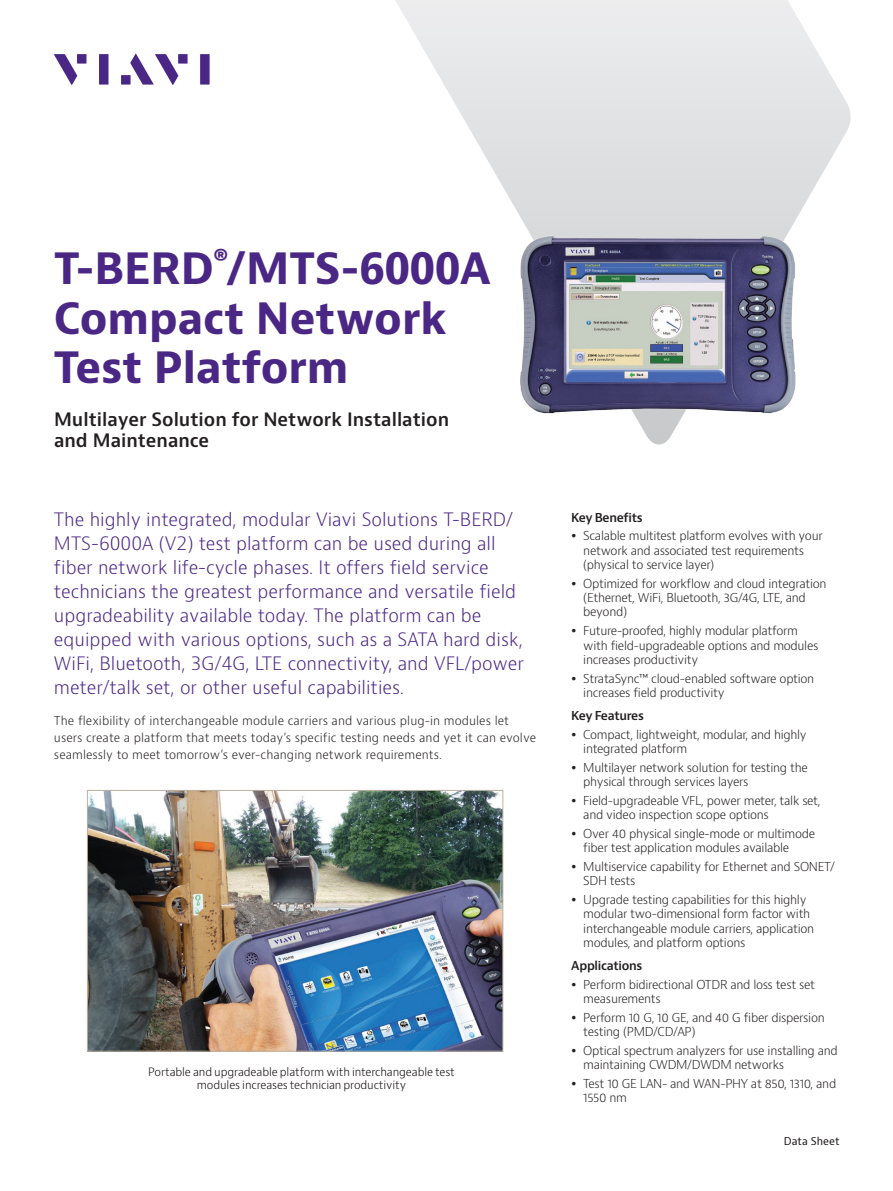
<style>
.page{position:relative;width:893px;height:1191px;background:#fff}
.page>*{position:absolute;margin:0;border:0;box-sizing:border-box;transform-origin:0 0}
.t1{font:700 42px/49.5px "Bernino Sans";color:#4a2785}
.t2{font:300 18px/24px "Bernino Sans";color:#4a2785}
.t3{font:600 18px/21px "Bernino Sans";color:#231f20}
.t4{font:300 12px/14.4px "Bernino Sans";letter-spacing:-.025em;color:#231f20}
.t5{font:300 12px/17.4px "Bernino Sans";letter-spacing:.005em;color:#231f20}
.t6{font:600 12px "Bernino Sans";letter-spacing:-.025em;color:#231f20}
.t7{font:300 11.25px/13.5px "Bernino Sans";letter-spacing:-.01em;color:#110a0c;text-align:center}
.t8{font:10.5px "Bernino Sans";color:#231f20}
</style>
<div class="page">
<svg style="left:54px;top:54px;width:23px;height:31px"></svg>
<div style="left:77px;top:54px;width:9px;height:10px;background:#4a2785"></div>
<div style="left:99px;top:54px;width:10px;height:31px;background:#4a2785"></div>
<div style="left:178px;top:54px;width:10px;height:10px;background:#4a2785"></div>
<div style="left:200px;top:54px;width:10px;height:31px;background:#4a2785"></div>
<svg style="left:130px;top:54px;width:48px;height:31px"></svg>
<div style="left:121px;top:75px;width:10px;height:10px;background:#4a2785"></div>
<svg style="left:395px;top:0;width:456px;height:205px"></svg>
<img style="left:512px;top:178px;width:292px;height:267px">
<img style="left:89px;top:792px;width:412px;height:257px">
<div style="left:87px;top:790px;width:416px;height:261px;border:1px solid #bbb1a3"></div>
<h1 class="t1" style="left:54px;top:245px;width:438px">T-BERD<sup>®</sup>/MTS-6000A<br>Compact Network<br>Test Platform</h1>
<h2 class="t3" style="left:54px;top:409px;width:397px">Multilayer Solution for Network Installation and Maintenance</h2>
<p class="t2" style="left:54px;top:508px;width:472px">The highly integrated, modular Viavi Solutions T-BERD/ MTS-6000A (V2) test platform can be used during all fiber network life-cycle phases. It offers field service technicians the greatest performance and versatile field upgradeability available today. The platform can be equipped with various options, such as a SATA hard disk, WiFi, Bluetooth, 3G/4G, LTE connectivity, and VFL/power meter/talk set, or other useful capabilities.</p>
<p class="t5" style="left:54px;top:711px;width:484px">The flexibility of interchangeable module carriers and various plug-in modules let users create a platform that meets today’s specific testing needs and yet it can evolve seamlessly to meet tomorrow’s ever-changing network requirements.</p>
<p class="t7" style="left:148px;top:1065px;width:308px">Portable and upgradeable platform with interchangeable test modules increases technician productivity</p>
<p class="t6" style="left:571px;top:509px;width:73px">Key Benefits</p>
<p class="t4" style="left:583px;top:529px;width:241px">Scalable multitest platform evolves with your network and associated test requirements (physical to service layer)</p>
<p class="t4" style="left:583px;top:576px;width:245px">Optimized for workflow and cloud integration (Ethernet, WiFi, Bluetooth, 3G/4G, LTE, and beyond)</p>
<p class="t4" style="left:583px;top:624px;width:237px">Future-proofed, highly modular platform with field-upgradeable options and modules increases productivity</p>
<p class="t4" style="left:583px;top:671px;width:232px">StrataSync™ cloud-enabled software option increases field productivity</p>
<p class="t6" style="left:571px;top:708px;width:74px">Key Features</p>
<p class="t4" style="left:583px;top:727px;width:225px">Compact, lightweight, modular, and highly integrated platform</p>
<p class="t4" style="left:583px;top:760px;width:226px">Multilayer network solution for testing the physical through services layers</p>
<p class="t4" style="left:583px;top:793px;width:239px">Field-upgradeable VFL, power meter, talk set, and video inspection scope options</p>
<p class="t4" style="left:583px;top:826px;width:233px">Over 40 physical single-mode or multimode fiber test application modules available</p>
<p class="t4" style="left:583px;top:859px;width:253px">Multiservice capability for Ethernet and SONET/<br>SDH tests</p>
<p class="t4" style="left:583px;top:892px;width:232px">Upgrade testing capabilities for this highly modular two-dimensional form factor with interchangeable module carriers, application modules, and platform options</p>
<p class="t6" style="left:571px;top:958px;width:73px">Applications</p>
<p class="t4" style="left:583px;top:977px;width:233px">Perform bidirectional OTDR and loss test set measurements</p>
<p class="t4" style="left:583px;top:1010px;width:243px">Perform 10 G, 10 GE, and 40 G fiber dispersion testing (PMD/CD/AP)</p>
<p class="t4" style="left:583px;top:1043px;width:256px">Optical spectrum analyzers for use installing and maintaining CWDM/DWDM networks</p>
<p class="t4" style="left:583px;top:1076px;width:254px">Test 10 GE LAN- and WAN-PHY at 850, 1310, and<br>1550 nm</p>
<p class="t8" style="left:784px;top:1134px;width:57px">Data Sheet</p>
</div>
